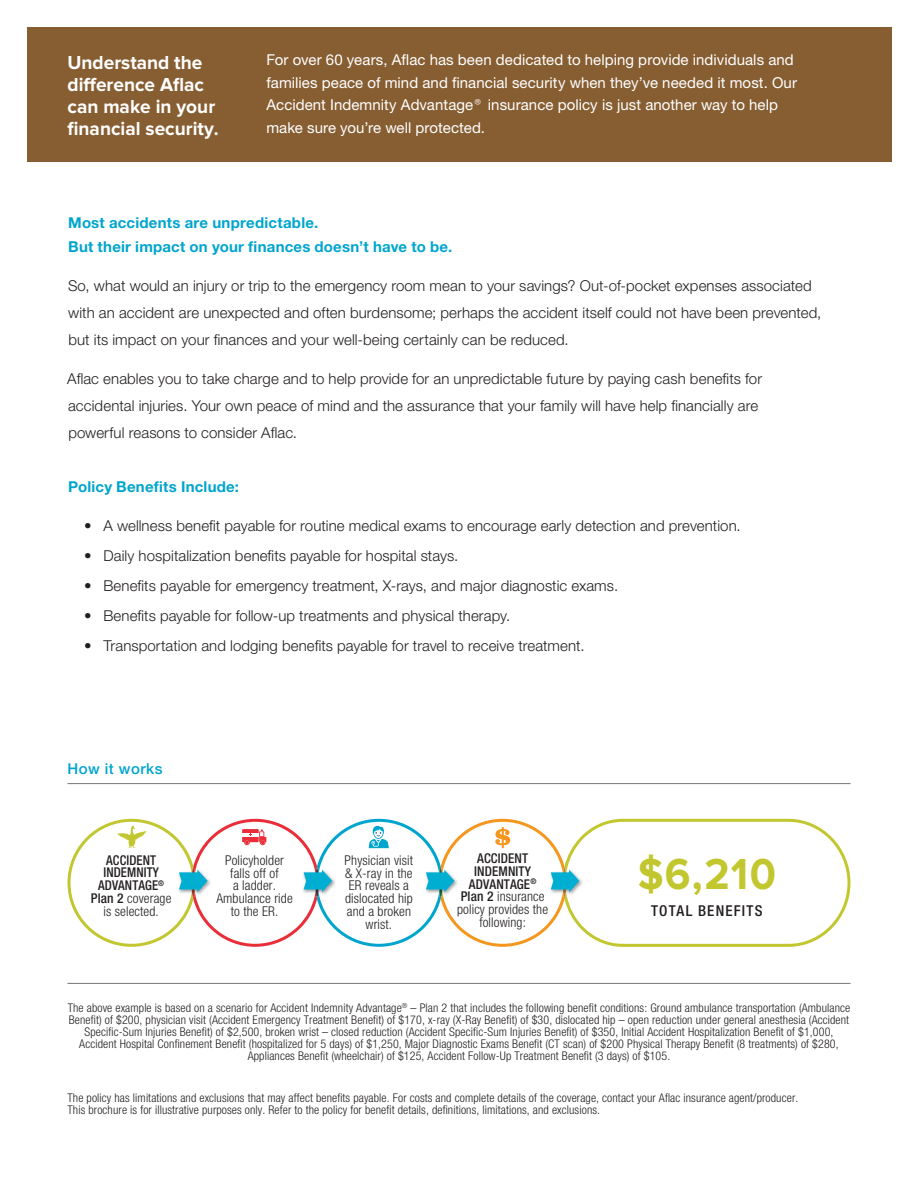
<style>
.page{position:relative;width:918px;height:1188px;background:#fff}
.page>*{position:absolute;margin:0;border:0;box-sizing:border-box;transform-origin:0 0}
.t1{font:700 45px "Proxima Nova";color:#c2c72f;scale:.94 1}
.t2{font:700 19.5px/21.8px "Proxima Nova";color:#fff}
.t3{font:300 15px/27px "Helvetica Neue CELT";letter-spacing:.005em;color:#231f20}
.t4{font:15px/22.5px "Helvetica Neue CELT";color:#fff}
.t5{font:700 15px/24px "Helvetica Neue CELT";letter-spacing:.015em;color:#00a5ce}
.t6{font:500 condensed 15px "Helvetica Neue LTCE";letter-spacing:.08em;color:#231f20}
.t7{font:500 15px "Helvetica Neue CELT";letter-spacing:.03em;color:#00a5ce}
.t8{font:300 condensed 13.5px/12.8px "Helvetica Neue LTCE";letter-spacing:.01em;color:#231f20;text-align:center}
.t9{font:500 condensed 13.5px/12.8px "Helvetica Neue LTCE";letter-spacing:.01em;color:#231f20;text-align:center;scale:.94 1}
.t10{font:300 condensed 12px/12px "Helvetica Neue LTCE";letter-spacing:.01em;color:#231f20;text-align:center}
.s1{font-weight:300}
.s2{font-weight:500}
</style>
<div class="page">
<div style="left:27px;top:27px;width:864px;height:135px;background:#875e32"></div>
<hr style="left:68px;top:783px;width:783px;height:1px;background:#818386">
<hr style="left:68px;top:983px;width:783px;height:1px;background:#818386">
<svg style="left:67px;top:819px;width:784px;height:128px"></svg>
<h2 class="t2" style="left:68px;top:53px;width:153px">Understand the difference Aflac can make in your financial security.</h2>
<p class="t4" style="left:266px;top:50px;width:532px">For over 60 years, Aflac has been dedicated to helping provide individuals and families peace of mind and financial security when they’ve needed it most. Our Accident Indemnity Advantage® insurance policy is just another way to help make sure you’re well protected.</p>
<p class="t5" style="left:68px;top:212px;width:386px">Most accidents are unpredictable.<br>But their impact on your finances doesn’t have to be.</p>
<p class="t3" style="left:68px;top:273px;width:755px">So, what would an injury or trip to the emergency room mean to your savings? Out-of-pocket expenses associated with an accident are unexpected and often burdensome; perhaps the accident itself could not have been prevented, but its impact on your finances and your well-being certainly can be reduced.</p>
<p class="t3" style="left:67px;top:366px;width:696px">Aflac enables you to take charge and to help provide for an unpredictable future by paying cash benefits for accidental injuries. Your own peace of mind and the assurance that your family will have help financially are powerful reasons to consider Aflac.</p>
<p class="t5" style="left:68px;top:476px;width:172px">Policy Benefits Include:</p>
<p class="t3" style="left:84px;top:513px;width:658px">• A wellness benefit payable for routine medical exams to encourage early detection and prevention.</p>
<p class="t3" style="left:84px;top:543px;width:376px">• Daily hospitalization benefits payable for hospital stays.</p>
<p class="t3" style="left:84px;top:573px;width:536px">• Benefits payable for emergency treatment, X-rays, and major diagnostic exams.</p>
<p class="t3" style="left:84px;top:603px;width:428px">• Benefits payable for follow-up treatments and physical therapy.</p>
<p class="t3" style="left:84px;top:633px;width:502px">• Transportation and lodging benefits payable for travel to receive treatment.</p>
<p class="t7" style="left:68px;top:763px;width:96px">How it works</p>
<p class="t9" style="left:91px;top:854px;width:87px">ACCIDENT<br>INDEMNITY<br>ADVANTAGE<sup>®<br></sup>Plan 2 <span class="s1">coverage is selected.</span></p>
<p class="t8" style="left:216px;top:855px;width:78px">Policyholder falls off of<br>a ladder.<br>Ambulance ride to the ER.</p>
<p class="t8" style="left:345px;top:855px;width:70px">Physician visit &amp; X-ray in the<br>ER reveals a dislocated hip and a broken wrist.</p>
<p class="t8" style="left:457px;top:853px;width:93px"><span class="s2">ACCIDENT<br>INDEMNITY<br>ADVANTAGE</span><sup>®<br></sup><span class="s2">Plan 2</span> insurance policy provides the following:</p>
<h1 class="t1" style="left:638px;top:856px;width:148px">$6,210</h1>
<p class="t6" style="left:651px;top:902px;width:113px">TOTAL BENEFITS</p>
<p class="t10" style="left:68px;top:1003px;width:784px">The above example is based on a scenario for Accident Indemnity Advantage<sup>®</sup> – Plan 2 that includes the following benefit conditions: Ground ambulance transportation (Ambulance Benefit) of $200, physician visit (Accident Emergency Treatment Benefit) of $170, x-ray (X-Ray Benefit) of $30, dislocated hip – open reduction under general anesthesia (Accident Specific-Sum Injuries Benefit) of $2,500, broken wrist – closed reduction (Accident Specific-Sum Injuries Benefit) of $350, Initial Accident Hospitalization Benefit of $1,000, Accident Hospital Confinement Benefit (hospitalized for 5 days) of $1,250, Major Diagnostic Exams Benefit (CT scan) of $200 Physical Therapy Benefit (8 treatments) of $280, Appliances Benefit (wheelchair) of $125, Accident Follow-Up Treatment Benefit (3 days) of $105.</p>
<p class="t10" style="left:68px;top:1093px;width:732px;text-align:left">The policy has limitations and exclusions that may affect benefits payable. For costs and complete details of the coverage, contact your Aflac insurance agent/producer.<br>This brochure is for illustrative purposes only. Refer to the policy for benefit details, definitions, limitations, and exclusions.</p>
</div>
